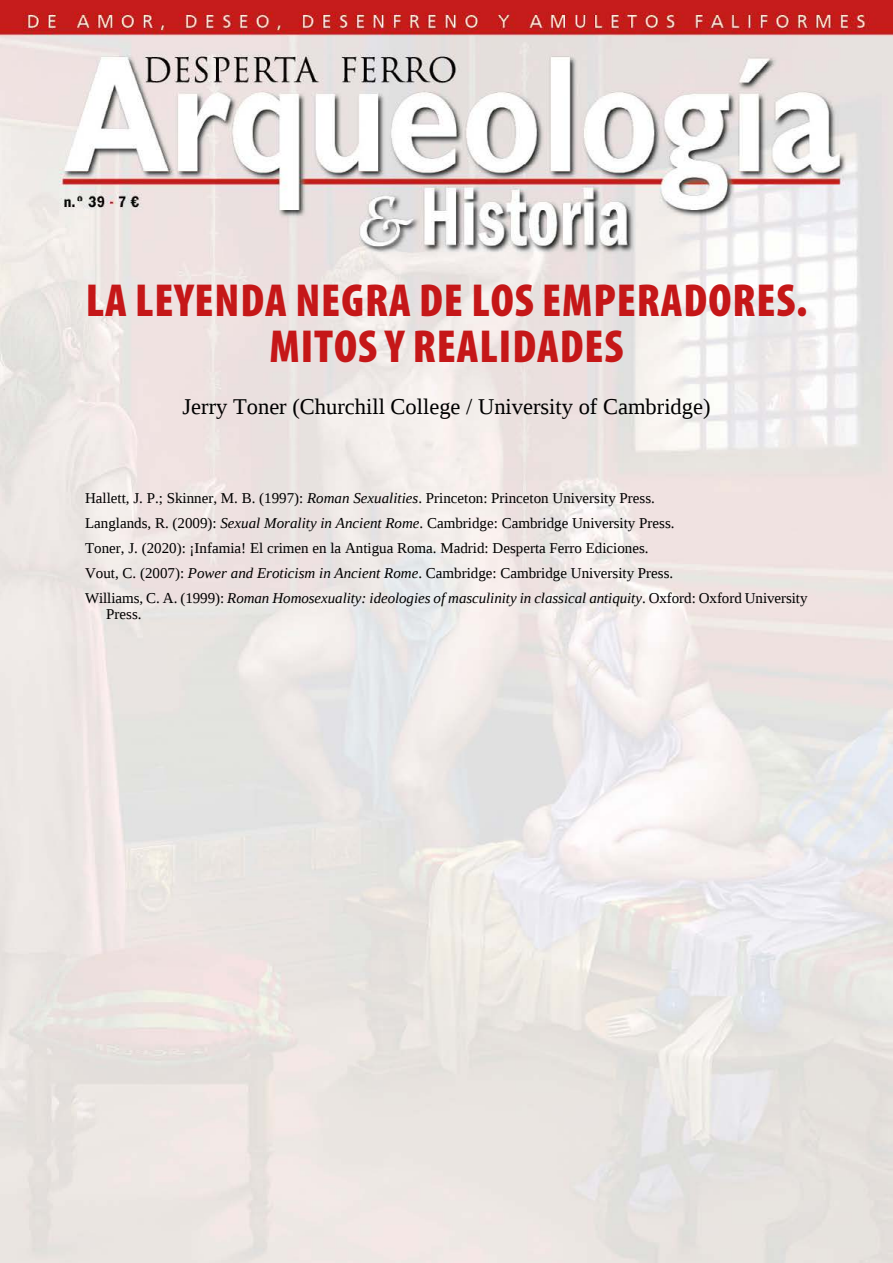
<style>
.page{position:relative;width:893px;height:1263px;background:#fff}
.page>*{position:absolute;margin:0;border:0;box-sizing:border-box;transform-origin:0 0}
.t1{font:900 condensed 46.5px/46.5px "Myriad Pro";letter-spacing:.02em;color:#c51718;text-align:center}
.t2{font:22.5px "Liberation Serif";color:#000}
.t3{font:15px/25px "Liberation Serif";color:#000}
.s1{font-style:italic}
</style>
<div class="page">
<img style="left:0;top:0;width:893px;height:1263px">
<h1 class="t1" style="left:86px;top:277px;width:723px">LA LEYENDA NEGRA DE LOS EMPERADORES.<br>MITOS Y REALIDADES</h1>
<h2 class="t2" style="left:182px;top:392px;width:530px">Jerry Toner (Churchill College / University of Cambridge)</h2>
<p class="t3" style="left:85px;top:485px;width:724px">Hallett, J. P.; Skinner, M. B. (1997): <span class="s1">Roman Sexualities</span>. Princeton: Princeton University Press.<br>Langlands, R. (2009): <span class="s1">Sexual Morality in Ancient Rome</span>. Cambridge: Cambridge University Press.<br>Toner, J. (2020): ¡Infamia! El crimen en la Antigua Roma. Madrid: Desperta Ferro Ediciones.<br>Vout, C. (2007): <span class="s1">Power and Eroticism in Ancient Rome</span>. Cambridge: Cambridge University Press.<br>Williams, C. A. (1999): <span class="s1">Roman Homosexuality: ideologies of masculinity in classical antiquity</span>. Oxford: Oxford University</p>
<p class="t3" style="left:106px;top:602px;width:37px">Press.</p>
</div>
